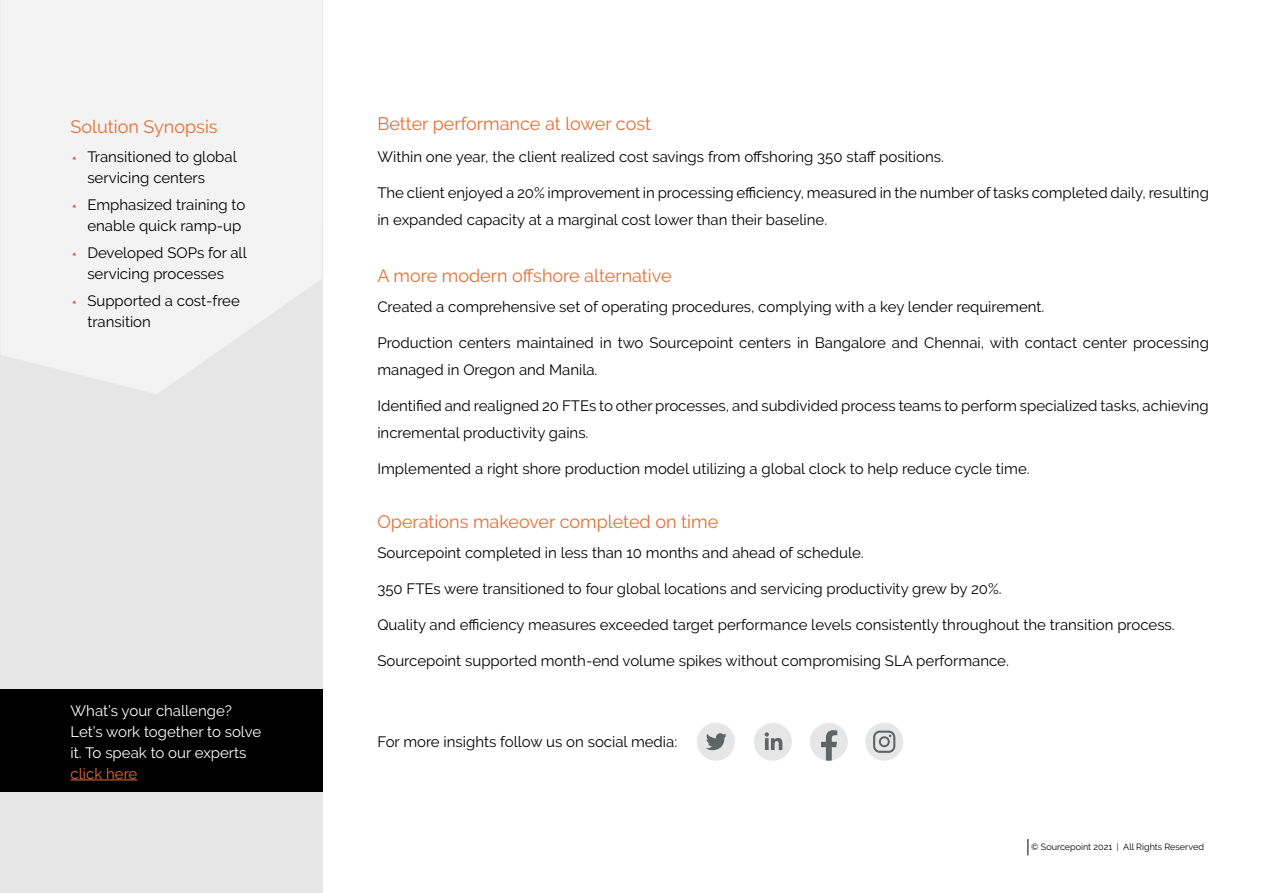
<style>
.page{position:relative;width:1263px;height:893px;background:#fff}
.page>*{position:absolute;margin:0;border:0;box-sizing:border-box;transform-origin:0 0}
.t1{font:18px "Raleway";color:#e56e33}
.t2{font:16.5px "Raleway";color:#e56e33}
.t3{font:15px/21px "Raleway";color:#000}
.t4{font:15px/21px "Raleway";color:#fff}
.t5{font:9px "Raleway";color:#000}
.s1{color:#000}
.s2{color:#e56e33}
</style>
<div class="page">
<svg style="left:1028px;top:839px;width:1px;height:16px"></svg>
<div style="left:0;top:0;width:323px;height:893px;background:#e5e6e5"></div>
<div style="left:1px;top:689px;width:322px;height:103px;background:#000"></div>
<svg style="left:1px;top:0;width:321px;height:394px;fill:#f2f3f2"></svg>
<hr style="left:71px;top:779px;width:66px;height:1px;background:#e56e33">
<div style="left:697px;top:723px;width:38px;height:38px;background:#e5e6e5;border-radius:50%"></div>
<svg style="left:706px;top:733px;width:20px;height:18px"></svg>
<div style="left:865px;top:723px;width:38px;height:38px;background:#e5e6e5;border-radius:50%"></div>
<svg style="left:873px;top:731px;width:22px;height:22px"></svg>
<svg style="left:810px;top:723px;width:38px;height:38px"></svg>
<div style="left:754px;top:723px;width:38px;height:38px;background:#e5e6e5;border-radius:50%"></div>
<svg style="left:765px;top:732px;width:17px;height:18px"></svg>
<p class="t1" style="left:71px;top:116px;width:149px">Solution Synopsis</p>
<p class="t1" style="left:377px;top:113px;width:275px">Better performance at lower cost</p>
<p class="t2" style="left:71px;top:148px;width:7px">•</p>
<p class="t2" style="left:71px;top:196px;width:7px">•</p>
<p class="t2" style="left:71px;top:244px;width:7px">•</p>
<p class="t2" style="left:71px;top:292px;width:7px">•</p>
<p class="t3" style="left:377px;top:146px;width:568px">Within one year, the client realized cost savings from offshoring 350 staff positions.</p>
<p class="t3" style="left:377px;top:179px;width:833px;line-height:27px">The client enjoyed a 20% improvement in processing efficiency, measured in the number of tasks completed daily, resulting in expanded capacity at a marginal cost lower than their baseline.</p>
<p class="t3" style="left:87px;top:146px;width:151px">Transitioned to global servicing centers</p>
<p class="t3" style="left:87px;top:194px;width:159px">Emphasized training to enable quick ramp-up</p>
<p class="t3" style="left:87px;top:242px;width:161px">Developed SOPs for all servicing processes</p>
<p class="t3" style="left:87px;top:290px;width:154px">Supported a cost-free transition</p>
<p class="t3" style="left:377px;top:296px;width:668px">Created a comprehensive set of operating procedures, complying with a key lender requirement.</p>
<p class="t3" style="left:377px;top:329px;width:833px;line-height:27px">Production centers maintained in two Sourcepoint centers in Bangalore and Chennai, with contact center processing managed in Oregon and Manila.</p>
<p class="t3" style="left:377px;top:392px;width:833px;line-height:27px">Identified and realigned 20 FTEs to other processes, and subdivided process teams to perform specialized tasks, achieving incremental productivity gains.</p>
<p class="t3" style="left:377px;top:458px;width:654px">Implemented a right shore production model utilizing a global clock to help reduce cycle time.</p>
<p class="t1" style="left:377px;top:266px;width:296px">A more modern offshore alternative</p>
<p class="t1" style="left:377px;top:511px;width:342px">Operations makeover completed on time</p>
<p class="t3" style="left:377px;top:542px;width:488px">Sourcepoint completed in less than 10 months and ahead of schedule.</p>
<p class="t3" style="left:377px;top:578px;width:626px">350 FTEs were transitioned to four global locations and servicing productivity grew by 20%.</p>
<p class="t3" style="left:377px;top:614px;width:799px">Quality and efficiency measures exceeded target performance levels consistently throughout the transition process.</p>
<p class="t3" style="left:377px;top:650px;width:633px">Sourcepoint supported month-end volume spikes without compromising SLA performance.</p>
<p class="t4" style="left:71px;top:700px;width:192px">What’s your challenge?<br>Let’s work together to solve it. To speak to our experts<span class="s1">k </span><span class="s2">click here</span></p>
<p class="t3" style="left:377px;top:731px;width:301px">For more insights follow us on social media:</p>
<p class="t5" style="left:1031px;top:841px;width:174px">© Sourcepoint 2021 | All Rights Reserved</p>
</div>
